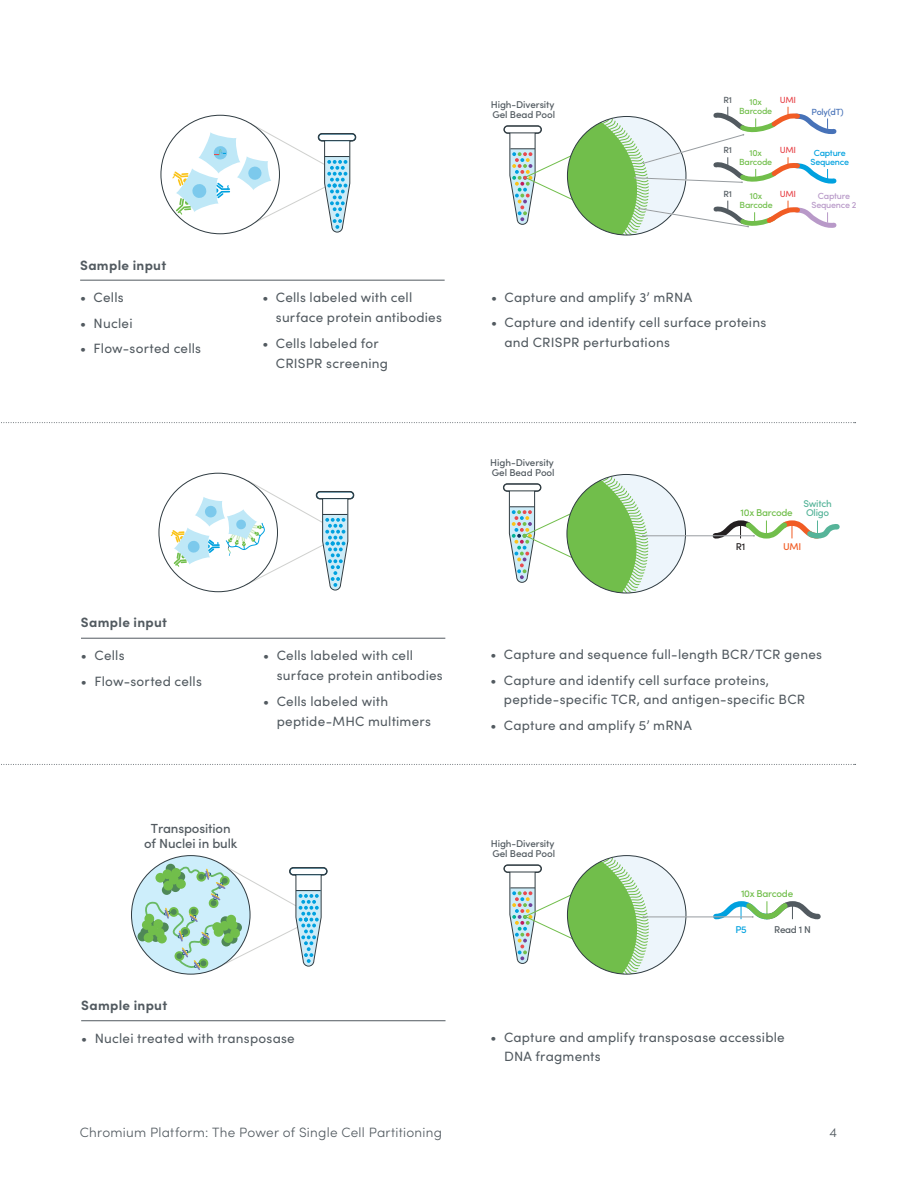
<style>
.page{position:relative;width:918px;height:1188px;background:#fff}
.page>*{position:absolute;margin:0;border:0;box-sizing:border-box;transform-origin:0 0}
.t1{font:13.5px/19.5px "Sofia Pro";letter-spacing:.015em;color:#525a60}
.t2{font:300 13.5px "Sofia Pro";letter-spacing:.02em;color:#525a60}
.t3{font:700 13.5px "Sofia Pro";letter-spacing:.025em;color:#525a60}
.t4{font:500 13.2px/14.9px "Sofia Pro";letter-spacing:-.01em;color:#525a60;text-align:center}
.t5{font:500 9.9px/9.9px "Sofia Pro";letter-spacing:-.01em;color:#525a60}
.t6{font:500 9.9px "Sofia Pro";letter-spacing:-.03em;color:#71be4b}
.t7{font:500 9.9px/9.9px "Sofia Pro";letter-spacing:-.03em;color:#56b499}
.t8{font:500 9.9px "Sofia Pro";color:#f15c24}
.t9{font:500 9.9px "Sofia Pro";color:#231f20}
.t10{font:500 9.9px "Sofia Pro";color:#00a1df}
.t11{font:500 8.85px/8.9px "Sofia Pro";letter-spacing:-.03em;color:#71be4b;text-align:center}
.t12{font:500 8.85px/8.9px "Sofia Pro";letter-spacing:-.03em;color:#b899c8;text-align:center}
.t13{font:500 8.85px/8.9px "Sofia Pro";letter-spacing:-.03em;color:#00a1df;text-align:center}
.t14{font:500 8.85px "Sofia Pro";letter-spacing:-.03em;color:#e84b50}
.t15{font:500 8.85px "Sofia Pro";letter-spacing:-.03em;color:#4772b8}
.t16{font:500 8.85px "Sofia Pro";color:#525a60}
</style>
<div class="page">
<svg style="left:503px;top:107px;width:334px;height:128px"></svg>
<div style="left:567px;top:474px;width:118px;height:119px;background:#edf5fb;border-radius:50%"></div>
<hr style="left:643px;top:535px;width:111px;height:1px;background:#979ca0">
<svg style="left:710px;top:520px;width:130px;height:19px"></svg>
<svg style="left:502px;top:474px;width:147px;height:119px"></svg>
<svg style="left:172px;top:122px;width:185px;height:111px"></svg>
<svg style="left:170px;top:480px;width:185px;height:111px"></svg>
<hr style="left:80px;top:280px;width:365px;height:1px;background:#525a60">
<hr style="left:81px;top:638px;width:364px;height:1px;background:#525a60">
<svg style="left:1px;top:422px;width:855px;height:1px"></svg>
<svg style="left:1px;top:764px;width:855px;height:1px"></svg>
<div style="left:567px;top:856px;width:119px;height:118px;background:#edf5fb;border-radius:50%"></div>
<hr style="left:643px;top:917px;width:110px;height:1px;background:#979ca0">
<svg style="left:710px;top:901px;width:111px;height:19px"></svg>
<svg style="left:503px;top:856px;width:147px;height:118px"></svg>
<svg style="left:132px;top:856px;width:118px;height:118px"></svg>
<div style="left:138px;top:932px;width:9px;height:9px;background:#4f8857;border-radius:50%"></div>
<svg style="left:143px;top:863px;width:185px;height:109px"></svg>
<hr style="left:81px;top:1020px;width:365px;height:1px;background:#525a60">
<p class="t3" style="left:80px;top:254px;width:88px">Sample input</p>
<p class="t1" style="left:80px;top:287px;width:45px">• Cells</p>
<p class="t1" style="left:80px;top:313px;width:54px">• Nuclei</p>
<p class="t1" style="left:80px;top:338px;width:123px">• Flow-sorted cells</p>
<p class="t1" style="left:276px;top:287px;width:168px;text-indent:-14px">• Cells labeled with cell surface protein antibodies</p>
<p class="t1" style="left:276px;top:333px;width:114px;text-indent:-14px">• Cells labeled for<br>CRISPR screening</p>
<p class="t3" style="left:81px;top:612px;width:88px">Sample input</p>
<p class="t1" style="left:81px;top:645px;width:45px">• Cells</p>
<p class="t1" style="left:81px;top:671px;width:123px">• Flow-sorted cells</p>
<p class="t1" style="left:277px;top:645px;width:168px;text-indent:-14px">• Cells labeled with cell surface protein antibodies</p>
<p class="t1" style="left:277px;top:691px;width:156px;text-indent:-14px">• Cells labeled with peptide-MHC multimers</p>
<p class="t4" style="left:144px;top:821px;width:95px">Transposition of Nuclei in bulk</p>
<p class="t5" style="left:491px;top:99px;width:66px">High-Diversity<br>Gel Bead Pool</p>
<p class="t16" style="left:724px;top:93px;width:10px">R1</p>
<p class="t14" style="left:780px;top:93px;width:18px">UMI</p>
<p class="t11" style="left:739px;top:97px;width:35px">10x<br>Barcode</p>
<p class="t15" style="left:812px;top:105px;width:34px">Poly(dT)</p>
<p class="t16" style="left:724px;top:144px;width:10px">R1</p>
<p class="t14" style="left:780px;top:144px;width:18px">UMI</p>
<p class="t11" style="left:739px;top:148px;width:35px">10x<br>Barcode</p>
<p class="t13" style="left:811px;top:148px;width:40px">Capture<br>Sequence</p>
<p class="t16" style="left:724px;top:187px;width:10px">R1</p>
<p class="t14" style="left:780px;top:187px;width:18px">UMI</p>
<p class="t11" style="left:740px;top:191px;width:35px">10x<br>Barcode</p>
<p class="t12" style="left:812px;top:191px;width:46px">Capture<br>Sequence 2</p>
<p class="t1" style="left:491px;top:287px;width:203px">• Capture and amplify 3’ mRNA</p>
<p class="t1" style="left:505px;top:312px;width:263px;text-indent:-14px">• Capture and identify cell surface proteins and CRISPR perturbations</p>
<p class="t5" style="left:490px;top:457px;width:66px">High-Diversity<br>Gel Bead Pool</p>
<p class="t6" style="left:741px;top:506px;width:54px">10x Barcode</p>
<p class="t7" style="left:804px;top:498px;width:30px">Switch<br>Oligo</p>
<p class="t9" style="left:736px;top:539px;width:11px">R1</p>
<p class="t8" style="left:783px;top:539px;width:20px">UMI</p>
<p class="t1" style="left:490px;top:644px;width:333px">• Capture and sequence full-length BCR/TCR genes</p>
<p class="t1" style="left:504px;top:669px;width:303px;text-indent:-14px">• Capture and identify cell surface proteins, peptide-specific TCR, and antigen-specific BCR</p>
<p class="t1" style="left:490px;top:714px;width:203px">• Capture and amplify 5’ mRNA</p>
<p class="t5" style="left:491px;top:838px;width:66px">High-Diversity<br>Gel Bead Pool</p>
<p class="t6" style="left:741px;top:886px;width:54px">10x Barcode</p>
<p class="t10" style="left:735px;top:922px;width:13px">P5</p>
<p class="t5" style="left:774px;top:924px;width:38px">Read 1 N</p>
<p class="t3" style="left:81px;top:995px;width:88px">Sample input</p>
<p class="t1" style="left:81px;top:1027px;width:215px">• Nuclei treated with transposase</p>
<p class="t1" style="left:504px;top:1027px;width:282px;text-indent:-14px">• Capture and amplify transposase accessible<br>DNA fragments</p>
<p class="t2" style="left:80px;top:1122px;width:364px">Chromium Platform: The Power of Single Cell Partitioning</p>
<p class="t2" style="left:829px;top:1122px;width:9px">4</p>
</div>
